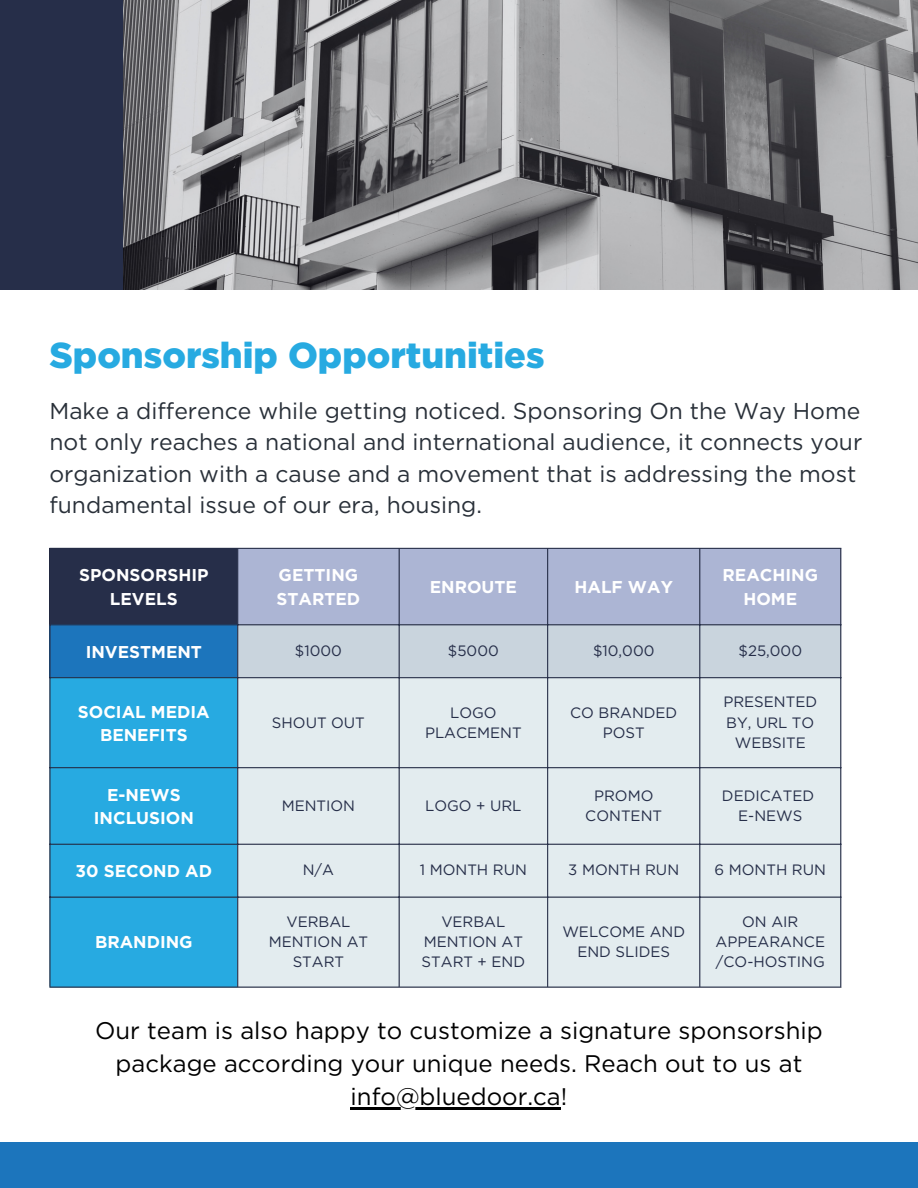
<style>
.page{position:relative;width:918px;height:1188px;background:#fff}
.page>*{position:absolute;margin:0;border:0;box-sizing:border-box;transform-origin:0 0}
.t1{font:900 36px "Gotham";color:#27aae1}
.t2{font:24px/32.7px "Gotham";color:#000;text-align:center}
.t3{font:22.95px/31.5px "Gotham";color:#293039}
.t4{font:700 17.1px/23.7px "Gotham";color:#fff;text-align:center}
.t5{font:15px/20.2px "Gotham";color:#262e49;text-align:center}
</style>
<div class="page">
<div style="left:50px;top:548px;width:188px;height:77px;background:#262e49"></div>
<div style="left:238px;top:549px;width:602px;height:75px;background:#acb5d4"></div>
<div style="left:50px;top:625px;width:188px;height:53px;background:#1c75bc"></div>
<div style="left:238px;top:625px;width:602px;height:52px;background:#c9d4dd"></div>
<div style="left:51px;top:678px;width:186px;height:309px;background:#27aae1"></div>
<div style="left:238px;top:678px;width:602px;height:309px;background:#e3ecef"></div>
<hr style="left:49px;top:549px;width:2px;height:438px;background:#262e49">
<hr style="left:237px;top:549px;width:1px;height:438px;background:#262e49">
<hr style="left:399px;top:549px;width:1px;height:438px;background:#262e49">
<hr style="left:547px;top:549px;width:1px;height:438px;background:#262e49">
<hr style="left:699px;top:549px;width:1px;height:438px;background:#262e49">
<hr style="left:840px;top:549px;width:1px;height:438px;background:#262e49">
<hr style="left:49px;top:548px;width:792px;height:1px;background:#262e49">
<hr style="left:49px;top:624px;width:792px;height:1px;background:#262e49">
<hr style="left:49px;top:677px;width:792px;height:1px;background:#262e49">
<hr style="left:49px;top:767px;width:792px;height:1px;background:#262e49">
<hr style="left:49px;top:844px;width:792px;height:1px;background:#262e49">
<hr style="left:49px;top:897px;width:792px;height:1px;background:#262e49">
<hr style="left:49px;top:987px;width:792px;height:1px;background:#262e49">
<img style="left:123px;top:0;width:795px;height:289px">
<div style="left:0;top:0;width:123px;height:289px;background:#262e49"></div>
<div style="left:0;top:1142px;width:918px;height:46px;background:#1c75bc"></div>
<hr style="left:351px;top:1107px;width:210px;height:2px;background:#000">
<p class="t1" style="left:49px;top:339px;width:497px">Sponsorship Opportunities</p>
<p class="t3" style="left:49px;top:395px;width:814px">Make a difference while getting noticed. Sponsoring On the Way Home not only reaches a national and international audience, it connects your organization with a cause and a movement that is addressing the most fundamental issue of our era, housing.</p>
<p class="t4" style="left:79px;top:563px;width:131px">SPONSORSHIP<br>LEVELS</p>
<p class="t4" style="left:277px;top:563px;width:85px;text-align:left">GETTING<br>STARTED</p>
<p class="t4" style="left:430px;top:575px;width:89px">ENROUTE</p>
<p class="t4" style="left:575px;top:575px;width:100px">HALF WAY</p>
<p class="t4" style="left:723px;top:563px;width:97px">REACHING<br>HOME</p>
<p class="t4" style="left:86px;top:640px;width:118px">INVESTMENT</p>
<p class="t5" style="left:295px;top:640px;width:49px">$1000</p>
<p class="t5" style="left:448px;top:640px;width:52px">$5000</p>
<p class="t5" style="left:593px;top:640px;width:63px">$10,000</p>
<p class="t5" style="left:739px;top:640px;width:65px">$25,000</p>
<p class="t4" style="left:78px;top:700px;width:133px">SOCIAL MEDIA<br>BENEFITS</p>
<p class="t5" style="left:272px;top:712px;width:94px">SHOUT OUT</p>
<p class="t5" style="left:425px;top:702px;width:98px">LOGO<br>PLACEMENT</p>
<p class="t5" style="left:570px;top:702px;width:109px">CO BRANDED<br>POST</p>
<p class="t5" style="left:723px;top:692px;width:95px">PRESENTED<br>BY, URL TO<br>WEBSITE</p>
<p class="t4" style="left:94px;top:783px;width:102px">E-NEWS<br>INCLUSION</p>
<p class="t5" style="left:282px;top:795px;width:75px">MENTION</p>
<p class="t5" style="left:425px;top:795px;width:98px">LOGO + URL</p>
<p class="t5" style="left:585px;top:785px;width:78px">PROMO<br>CONTENT</p>
<p class="t5" style="left:722px;top:785px;width:94px">DEDICATED</p>
<p class="t5" style="left:738px;top:806px;width:66px">E-NEWS</p>
<p class="t4" style="left:76px;top:859px;width:138px">30 SECOND AD</p>
<p class="t5" style="left:303px;top:860px;width:33px">N/A</p>
<p class="t5" style="left:420px;top:860px;width:109px">1 MONTH RUN</p>
<p class="t5" style="left:568px;top:860px;width:112px">3 MONTH RUN</p>
<p class="t5" style="left:715px;top:860px;width:113px">6 MONTH RUN</p>
<p class="t4" style="left:95px;top:930px;width:99px">BRANDING</p>
<p class="t5" style="left:269px;top:911px;width:101px">VERBAL<br>MENTION AT<br>START</p>
<p class="t5" style="left:422px;top:911px;width:105px">VERBAL<br>MENTION AT<br>START + END</p>
<p class="t5" style="left:562px;top:921px;width:124px">WELCOME AND<br>END SLIDES</p>
<p class="t5" style="left:716px;top:911px;width:111px">ON AIR<br>APPEARANCE /CO-HOSTING</p>
<p class="t2" style="left:95px;top:1014px;width:729px">Our team is also happy to customize a signature sponsorship package according your unique needs. Reach out to us at info@bluedoor.ca!</p>
</div>
